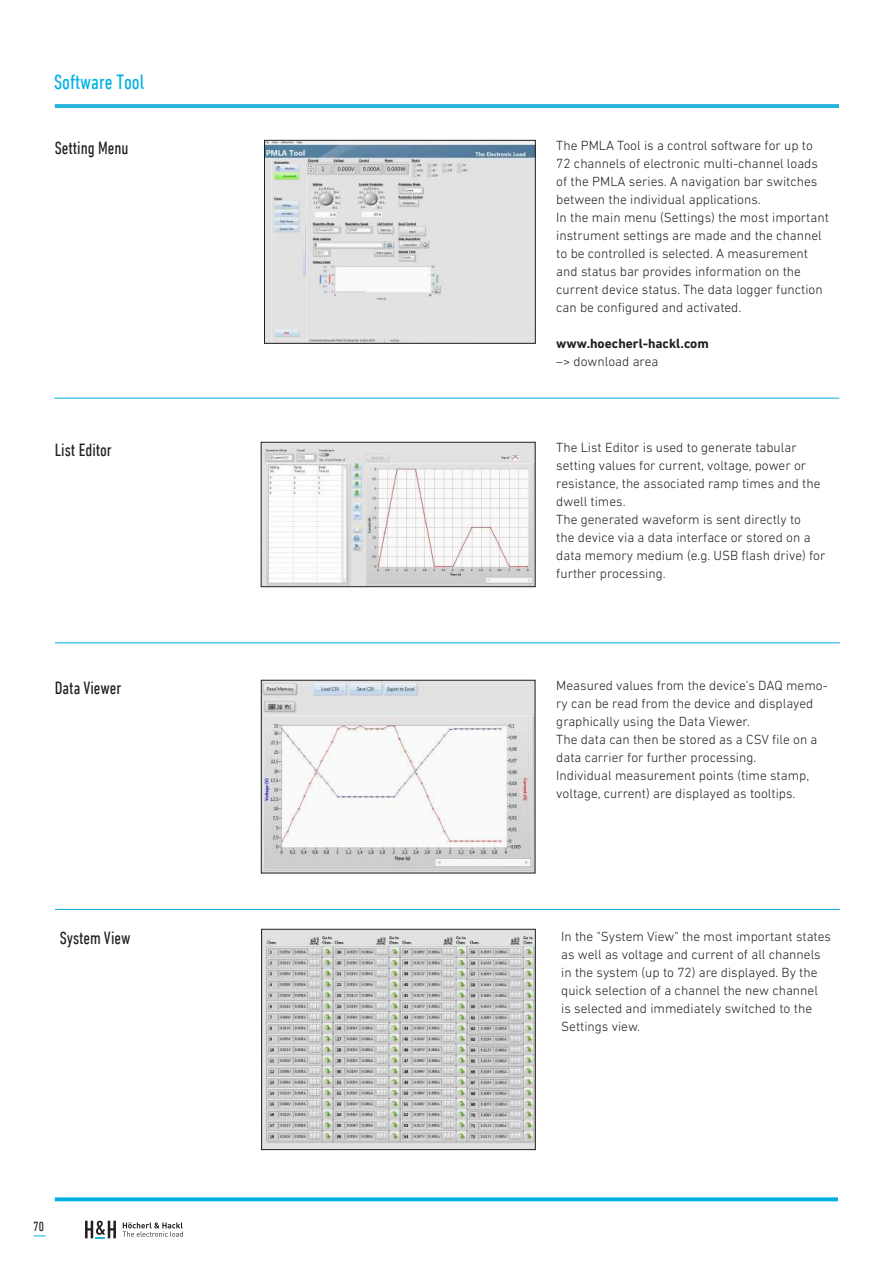
<style>
.page{position:relative;width:893px;height:1263px;background:#fff}
.page>*{position:absolute;margin:0;border:0;box-sizing:border-box;transform-origin:0 0}
.t1{font:condensed 21px "DIN Next LT Pro";color:#00b0e3}
.t2{font:condensed 18px "DIN Next LT Pro";color:#231f20}
.t3{font:300 13.5px/18px "DIN Next LT Pro";color:#231f20}
.t4{font:700 13.5px "DIN Next LT Pro";color:#231f20}
.t5{font:condensed 13.5px "DIN Next LT Pro";color:#231f20}
</style>
<div class="page">
<svg style="left:85px;top:1221px;width:31px;height:17px"></svg>
<svg style="left:123px;top:1222px;width:60px;height:15px"></svg>
<svg style="left:55px;top:1197px;width:783px;height:4px;background:#19b7e5"></svg>
<svg style="left:55px;top:104px;width:784px;height:4px;background:#29b5db"></svg>
<hr style="left:54px;top:398px;width:785px;height:1px;background:#00b0e3">
<hr style="left:55px;top:642px;width:785px;height:1px;background:#00b0e3">
<hr style="left:55px;top:909px;width:785px;height:1px;background:#00b0e3">
<img style="left:263px;top:444px;width:270px;height:141px">
<div style="left:261px;top:442px;width:274px;height:145px;border:1px solid #231f20"></div>
<img style="left:263px;top:682px;width:270px;height:189px">
<div style="left:261px;top:680px;width:274px;height:193px;border:1px solid #231f20"></div>
<img style="left:263px;top:931px;width:270px;height:217px">
<div style="left:261px;top:929px;width:274px;height:221px;border:1px solid #231f20"></div>
<img style="left:266px;top:142px;width:267px;height:199px">
<div style="left:264px;top:140px;width:271px;height:203px;border:1px solid #231f20"></div>
<h1 class="t1" style="left:54px;top:70px;width:92px">Software Tool</h1>
<h2 class="t2" style="left:55px;top:138px;width:75px">Setting Menu</h2>
<h2 class="t2" style="left:55px;top:439px;width:58px">List Editor</h2>
<h2 class="t2" style="left:55px;top:677px;width:68px">Data Viewer</h2>
<h2 class="t2" style="left:60px;top:928px;width:72px">System View</h2>
<p class="t5" style="left:34px;top:1218px;width:12px">70</p>
<p class="t3" style="left:556px;top:137px;width:274px">The PMLA Tool is a control software for up to 72 channels of electronic multi-channel loads of the PMLA series. A navigation bar switches between the individual applications.<br>In the main menu (Settings) the most important instrument settings are made and the channel to be controlled is selected. A measurement and status bar provides information on the current device status. The data logger function can be configured and activated.</p>
<p class="t4" style="left:556px;top:336px;width:154px">www.hoecherl-hackl.com</p>
<p class="t3" style="left:556px;top:353px;width:104px">–&gt; download area</p>
<p class="t3" style="left:556px;top:439px;width:271px">The List Editor is used to generate tabular setting values for current, voltage, power or resistance, the associated ramp times and the dwell times.<br>The generated waveform is sent directly to<br>the device via a data interface or stored on a data memory medium (e.g. USB flash drive) for further processing.</p>
<p class="t3" style="left:556px;top:677px;width:273px">Measured values from the device's DAQ memo&shy;ry can be read from the device and displayed graphically using the Data Viewer.<br>The data can then be stored as a CSV file on a data carrier for further processing.<br>Individual measurement points (time stamp, voltage, current) are displayed as tooltips.</p>
<p class="t3" style="left:561px;top:927px;width:271px">In the "System View" the most important states as well as voltage and current of all channels in the system (up to 72) are displayed. By the quick selection of a channel the new channel<br>is selected and immediately switched to the Settings view.</p>
</div>
